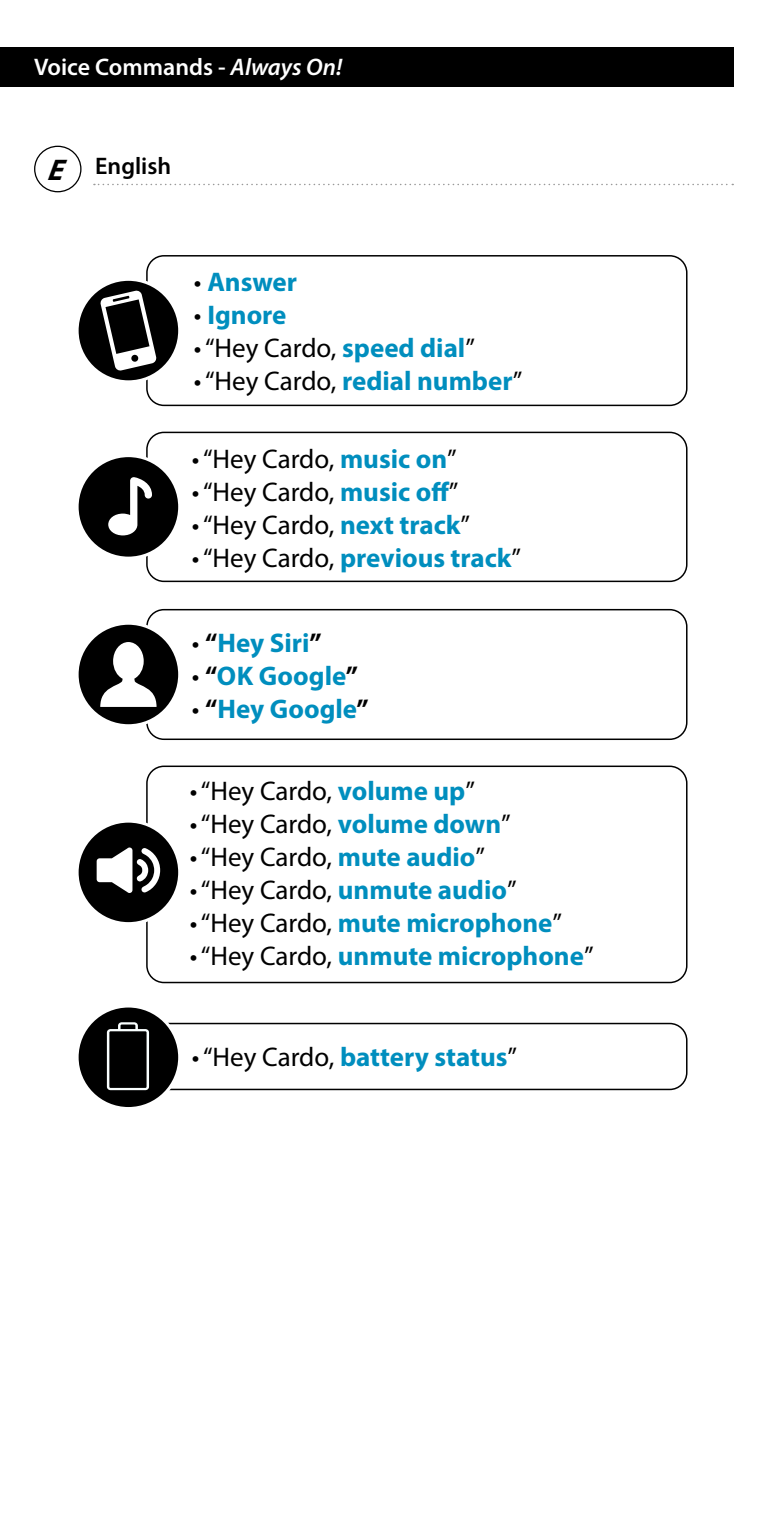
<style>
.page{position:relative;width:766px;height:1531px;background:#fff}
.page>*{position:absolute;margin:0;border:0;box-sizing:border-box;transform-origin:0 0}
.t1{font:27px "Myriad Pro";color:#000}
.t2{font:700 27px "Myriad Pro";color:#008ebe}
.t3{font:600 24px "Myriad Pro";color:#fff}
.t4{font:600 24px "Myriad Pro";color:#000}
.s1{font-style:italic}
.s2{font-weight:700;font-style:italic;font-size:30px}
.s3{font-weight:400;color:#000}
.s4{font-weight:700;color:#008ebe}
.s5{color:#000}
</style>
<div class="page">
<div style="left:0;top:48px;width:731px;height:39px;background:#000"></div>
<div style="left:34px;top:146px;width:47px;height:46px;border:1px solid #000;border-radius:50%"></div>
<svg style="left:94px;top:184px;width:639px;height:1px"></svg>
<div style="left:146px;top:255px;width:541px;height:151px;border:2px solid #000;border-radius:17px"></div>
<div style="left:146px;top:609px;width:541px;height:131px;border:2px solid #000;border-radius:17px"></div>
<div style="left:146px;top:432px;width:541px;height:150px;border:2px solid #000;border-radius:17px"></div>
<div style="left:146px;top:1023px;width:541px;height:67px;border:2px solid #000;border-radius:17px"></div>
<div style="left:146px;top:765px;width:541px;height:218px;border:2px solid #000;border-radius:17px"></div>
<div style="left:77px;top:279px;width:103px;height:103px;background:#000;border-radius:50%"></div>
<div style="left:76px;top:278px;width:105px;height:105px;border:3px solid #fff;border-radius:50%"></div>
<svg style="left:100px;top:290px;width:57px;height:81px"></svg>
<div style="left:77px;top:623px;width:103px;height:103px;background:#000;border-radius:50%"></div>
<div style="left:76px;top:622px;width:105px;height:105px;border:3px solid #fff;border-radius:50%"></div>
<svg style="left:100px;top:642px;width:56px;height:65px"></svg>
<div style="left:77px;top:456px;width:103px;height:102px;background:#000;border-radius:50%"></div>
<div style="left:76px;top:454px;width:105px;height:106px;border:3px solid #fff;border-radius:50%"></div>
<svg style="left:108px;top:477px;width:44px;height:58px"></svg>
<div style="left:77px;top:1006px;width:103px;height:102px;background:#000;border-radius:50%"></div>
<div style="left:76px;top:1004px;width:105px;height:106px;border:3px solid #fff;border-radius:50%"></div>
<svg style="left:107px;top:1022px;width:42px;height:68px"></svg>
<div style="left:77px;top:821px;width:103px;height:102px;background:#000;border-radius:50%"></div>
<div style="left:76px;top:819px;width:105px;height:106px;border:3px solid #fff;border-radius:50%"></div>
<svg style="left:97px;top:847px;width:63px;height:46px"></svg>
<p class="t3" style="left:34px;top:51px;width:309px">Voice Commands - <span class="s1">Always On!</span></p>
<p class="t4" style="left:48px;top:151px;width:125px"><span class="s2">E</span> English</p>
<p class="t2" style="left:194px;top:264px;width:105px"><span class="s3">•</span> Answer</p>
<p class="t2" style="left:194px;top:297px;width:94px"><span class="s3">•</span> Ignore</p>
<p class="t1" style="left:194px;top:331px;width:282px">• “Hey Cardo, <span class="s4">speed dial</span>”</p>
<p class="t1" style="left:194px;top:364px;width:329px">• “Hey Cardo, <span class="s4">redial number</span>”</p>
<p class="t1" style="left:192px;top:442px;width:266px">• “Hey Cardo, <span class="s4">music on</span>”</p>
<p class="t1" style="left:192px;top:475px;width:268px">• “Hey Cardo, <span class="s4">music off</span>”</p>
<p class="t1" style="left:192px;top:508px;width:279px">• “Hey Cardo, <span class="s4">next track</span>”</p>
<p class="t2" style="left:192px;top:540px;width:330px"><span class="s3">• “Hey Cardo,</span> previous track<span class="s3">”</span></p>
<p class="t2" style="left:192px;top:625px;width:131px"><span class="s3">•</span> <span class="s5">“</span>Hey Siri<span class="s5">”</span></p>
<p class="t2" style="left:192px;top:658px;width:168px"><span class="s3">•</span> <span class="s5">“</span>OK Google<span class="s5">”</span></p>
<p class="t2" style="left:192px;top:691px;width:178px"><span class="s3">•</span> <span class="s5">“</span>Hey Google<span class="s5">”</span></p>
<p class="t1" style="left:190px;top:775px;width:287px">• “Hey Cardo, <span class="s4">volume up</span>”</p>
<p class="t1" style="left:190px;top:808px;width:322px">• “Hey Cardo, <span class="s4">volume down</span>”</p>
<p class="t1" style="left:190px;top:840px;width:297px">• “Hey Cardo, <span class="s4">mute audio</span>”</p>
<p class="t1" style="left:190px;top:873px;width:328px">• “Hey Cardo, <span class="s4">unmute audio</span>”</p>
<p class="t2" style="left:190px;top:905px;width:374px"><span class="s3">• “Hey Cardo,</span> mute microphone<span class="s3">”</span></p>
<p class="t2" style="left:190px;top:938px;width:405px"><span class="s3">• “Hey Cardo,</span> unmute microphone<span class="s3">”</span></p>
<p class="t2" style="left:192px;top:1039px;width:327px"><span class="s3">• “Hey Cardo,</span> battery status<span class="s3">”</span></p>
</div>
